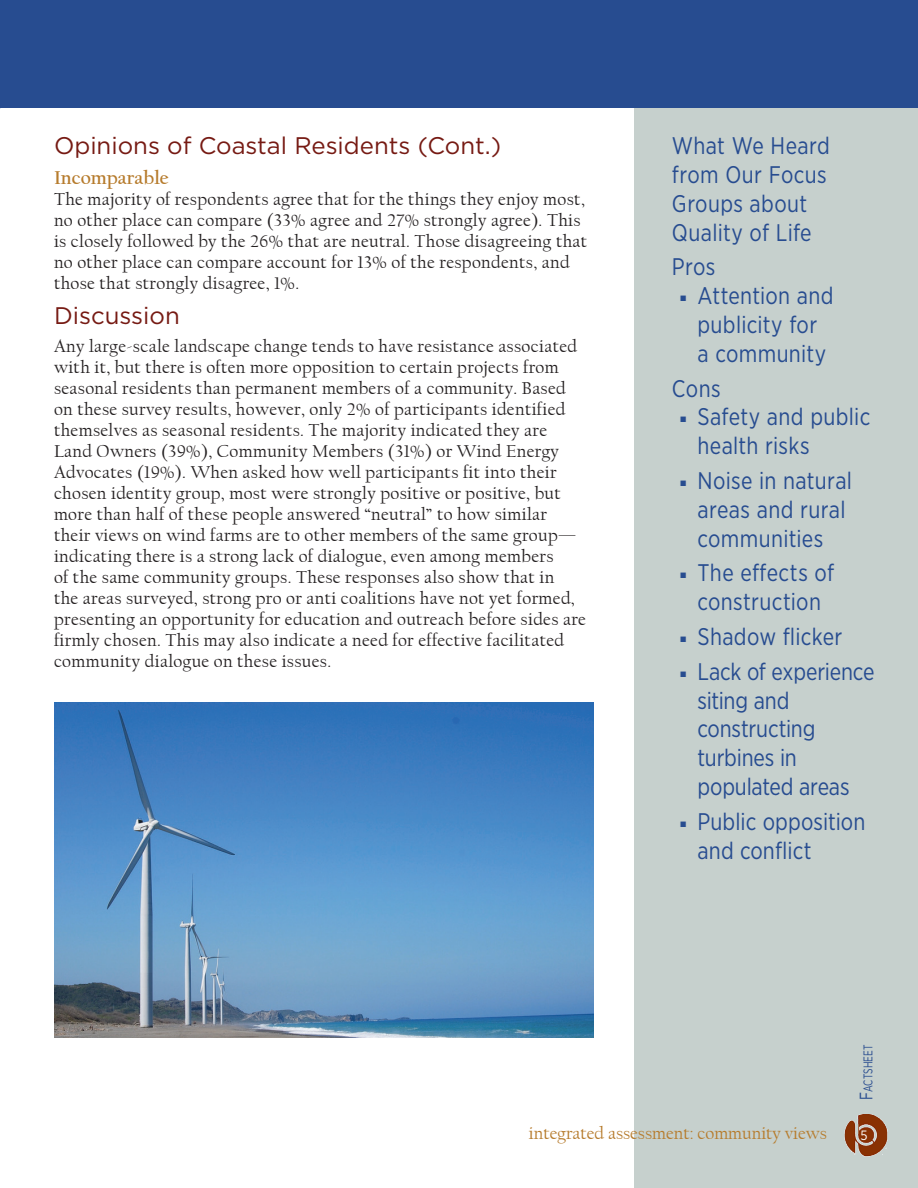
<style>
.page{position:relative;width:918px;height:1188px;background:#fff}
.page>*{position:absolute;margin:0;border:0;box-sizing:border-box;transform-origin:0 0}
.t1{font:24px/28.8px "Gotham Narrow";letter-spacing:.01em;color:#274c90;scale:.93 1}
.t2{font:24px/28.8px "Gotham Narrow";letter-spacing:-.01em;color:#274c90;scale:.93 1}
.t3{font:24px "Gotham";color:#761a13}
.t4{font:700 19.5px "Californian FB";color:#b67b2c}
.t5{font:18px/21px "Californian FB";letter-spacing:.02em;color:#231f20}
.t6{font:18px "Californian FB";color:#b67b2c}
.t7{font:13.5px "Gotham Narrow";color:#fff}
.t8{font:12.6px "Gotham Narrow";color:#284c8f;scale:.8 1}
.s1{font-family:"Garamond Premr Pro"}
.s2{font-size:18px}
</style>
<div class="page">
<div style="left:634px;top:108px;width:284px;height:1080px;background:#c6d0cd"></div>
<img style="left:844px;top:1114px;width:44px;height:43px">
<div style="left:0;top:0;width:918px;height:108px;background:#274c90"></div>
<img style="left:54px;top:703px;width:540px;height:335px">
<p class="t3" style="left:54px;top:130px;width:449px">Opinions of Coastal Residents (Cont.)</p>
<p class="t1" style="left:672px;top:131px;width:171px">What We Heard from Our Focus<br>Groups about<br>Quality of Life</p>
<p class="t1" style="left:672px;top:252px;width:48px">Pros</p>
<p class="t1" style="left:679px;top:281px;width:167px;text-align:center"><span class="s1">■</span> Attention and publicity for<br>a community</p>
<p class="t1" style="left:672px;top:373px;width:54px">Cons</p>
<p class="t1" style="left:697px;top:402px;width:187px;text-indent:-18px"><span class="s1">■</span> Safety and public health risks</p>
<p class="t1" style="left:679px;top:466px;width:187px;text-align:center"><span class="s1">■</span> Noise in natural areas and rural communities</p>
<p class="t1" style="left:679px;top:558px;width:168px;text-align:center"><span class="s1">■</span> The effects of construction</p>
<p class="t1" style="left:679px;top:622px;width:177px"><span class="s1">■</span> Shadow flicker</p>
<p class="t2" style="left:697px;top:656px;width:192px;text-indent:-18px"><span class="s1">■</span> Lack of experience siting and constructing turbines in populated areas</p>
<p class="t1" style="left:697px;top:806px;width:182px;text-indent:-18px"><span class="s1">■</span> Public opposition and conflict</p>
<p class="t4" style="left:54px;top:167px;width:116px">Incomparable</p>
<p class="t5" style="left:54px;top:189px;width:535px">The majority of respondents agree that for the things they enjoy most, no other place can compare (33% agree and 27% strongly agree). This is closely followed by the 26% that are neutral. Those disagreeing that no other place can compare account for 13% of the respondents, and those that strongly disagree, 1%.</p>
<p class="t3" style="left:54px;top:300px;width:127px">Discussion</p>
<p class="t5" style="left:54px;top:336px;width:534px">Any large-scale landscape change tends to have resistance associated with it, but there is often more opposition to certain projects from seasonal residents than permanent members of a community. Based on these survey results, however, only 2% of participants identified themselves as seasonal residents. The majority indicated they are Land Owners (39%), Community Members (31%) or Wind Energy Advocates (19%). When asked how well participants fit into their chosen identity group, most were strongly positive or positive, but more than half of these people answered “neutral” to how similar their views on wind farms are to other members of the same group— indicating there is a strong lack of dialogue, even among members<br>of the same community groups. These responses also show that in<br>the areas surveyed, strong pro or anti coalitions have not yet formed, presenting an opportunity for education and outreach before sides are firmly chosen. This may also indicate a need for effective facilitated community dialogue on these issues.</p>
<p class="t6" style="left:529px;top:1124px;width:299px">integrated assessment: community views</p>
<p class="t8" style="left:860px;top:1100px;width:70px;rotate:-90deg"><span class="s2">F</span>actsheet</p>
<p class="t7" style="left:861px;top:1127px;width:9px">5</p>
</div>
